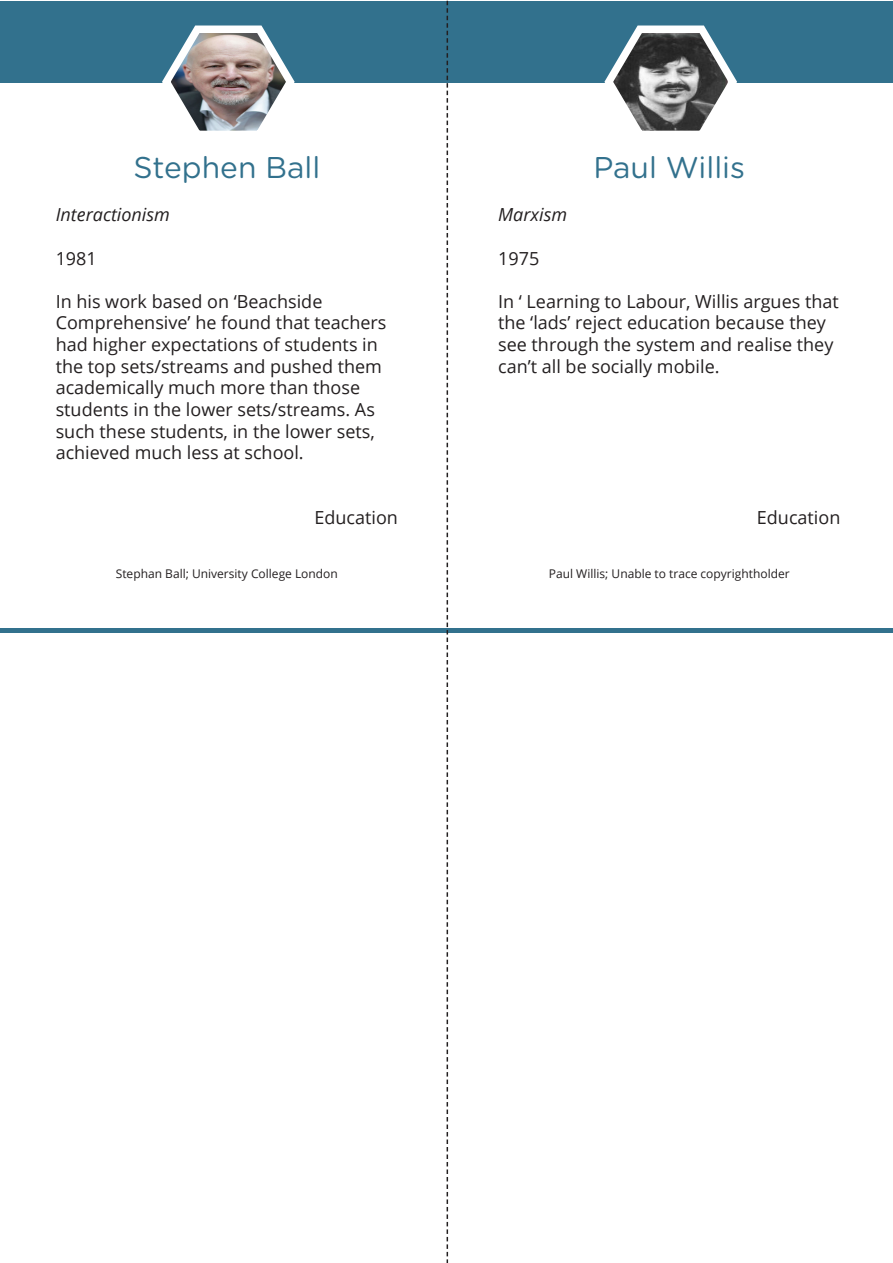
<style>
.page{position:relative;width:893px;height:1263px;background:#fff}
.page>*{position:absolute;margin:0;border:0;box-sizing:border-box;transform-origin:0 0}
.t1{font:30px "Gotham Rounded";color:#32718d}
.Main_text{font:18px/21.6px "Open Sans";color:#231f20}
.Main_text-2{font:italic 18px "Open Sans";color:#231f20}
.t2{font:12px "Open Sans";color:#231f20}
</style>
<div class="page">
<div style="left:0;top:1px;width:893px;height:81px;background:#32718d"></div>
<hr style="left:0;top:628px;width:893px;height:4px;background:#32718d">
<svg style="left:447px;top:1px;width:1px;height:1262px"></svg>
<svg style="left:600px;top:25px;width:141px;height:106px"></svg>
<img style="left:158px;top:25px;width:141px;height:106px">
<p class="t1" style="left:133px;top:147px;width:188px">Stephen Ball</p>
<p class="Main_text-2" style="left:56px;top:203px;width:116px">Interactionism</p>
<p class="Main_text" style="left:56px;top:247px;width:43px">1981</p>
<p class="Main_text" style="left:56px;top:290px;width:332px">In his work based on ‘Beachside Comprehensive’ he found that teachers had higher expectations of students in the top sets/streams and pushed them academically much more than those students in the lower sets/streams. As such these students, in the lower sets, achieved much less at school.</p>
<p class="t1" style="left:593px;top:147px;width:153px">Paul Willis</p>
<p class="Main_text-2" style="left:498px;top:203px;width:70px">Marxism</p>
<p class="Main_text" style="left:498px;top:247px;width:43px">1975</p>
<p class="Main_text" style="left:498px;top:290px;width:342px">In ‘ Learning to Labour, Willis argues that the ‘lads’ reject education because they see through the system and realise they can’t all be socially mobile.</p>
<p class="Main_text" style="left:314px;top:506px;width:85px">Education</p>
<p class="Main_text" style="left:757px;top:506px;width:85px">Education</p>
<p class="t2" style="left:116px;top:565px;width:224px">Stephan Ball; University College London</p>
<p class="t2" style="left:549px;top:565px;width:242px">Paul Willis; Unable to trace copyrightholder</p>
</div>
